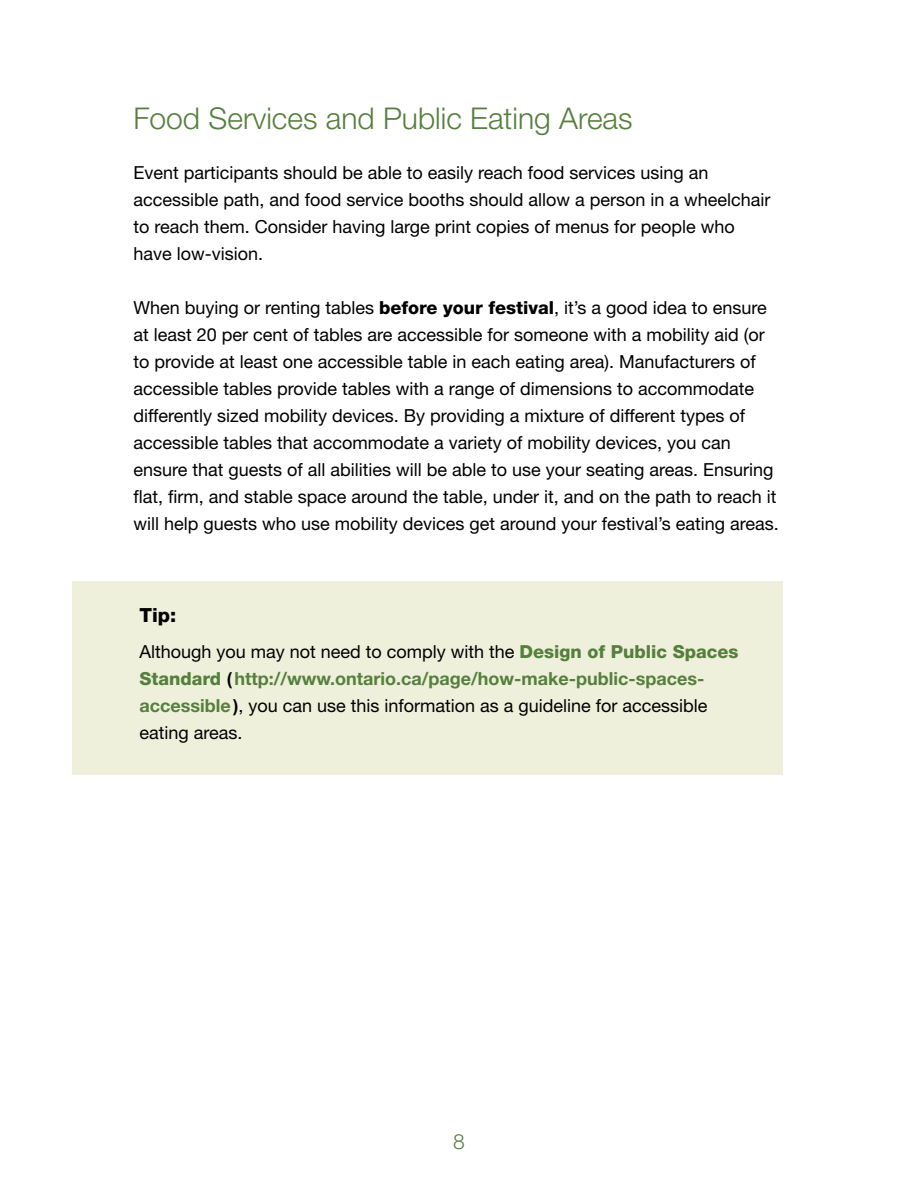
<style>
.page{position:relative;width:918px;height:1188px;background:#fff}
.page>*{position:absolute;margin:0;border:0;box-sizing:border-box;transform-origin:0 0}
.Heading_2{font:300 30px "Helvetica Neue LT Std";color:#557f3d}
.t1{font:300 21px "Helvetica Neue LT Std";color:#557f3d}
.Heading_3{font:800 19.5px "Helvetica Neue LT Std";color:#000}
.t2{font:18px/27px "Helvetica Neue LT Std";color:#000}
.s1{font-weight:800}
.s2{font-weight:800;color:#557f3d}
.s3{font-weight:700;font-stretch:condensed}
.s4{font-weight:700;color:#557f3d}
</style>
<div class="page">
<div style="left:72px;top:581px;width:711px;height:194px;background:#eff0db"></div>
<h2 class="Heading_2" style="left:134px;top:100px;width:501px">Food Services and Public Eating Areas</h2>
<p class="t2" style="left:134px;top:159px;width:639px">Event participants should be able to easily reach food services using an accessible path, and food service booths should allow a person in a wheelchair to reach them. Consider having large print copies of menus for people who have low-vision.</p>
<p class="t2" style="left:134px;top:294px;width:647px">When buying or renting tables <span class="s1">before your festival</span>, it’s a good idea to ensure at least 20 per cent of tables are accessible for someone with a mobility aid (or to provide at least one accessible table in each eating area). Manufacturers of accessible tables provide tables with a range of dimensions to accommodate differently sized mobility devices. By providing a mixture of different types of accessible tables that accommodate a variety of mobility devices, you can ensure that guests of all abilities will be able to use your seating areas. Ensuring flat, firm, and stable space around the table, under it, and on the path to reach it will help guests who use mobility devices get around your festival’s eating areas.</p>
<h3 class="Heading_3" style="left:140px;top:603px;width:38px">Tip:</h3>
<p class="t2" style="left:139px;top:638px;width:601px">Although you may not need to comply with the <span class="s2">Design of Public Spaces Standard</span> <span class="s3">(</span><span class="s4">http://www.ontario.ca/page/how-make-public-spaces&shy;accessible</span><span class="s3">)</span>, you can use this information as a guideline for accessible eating areas.</p>
<p class="t1" style="left:453px;top:1129px;width:13px">8</p>
</div>
